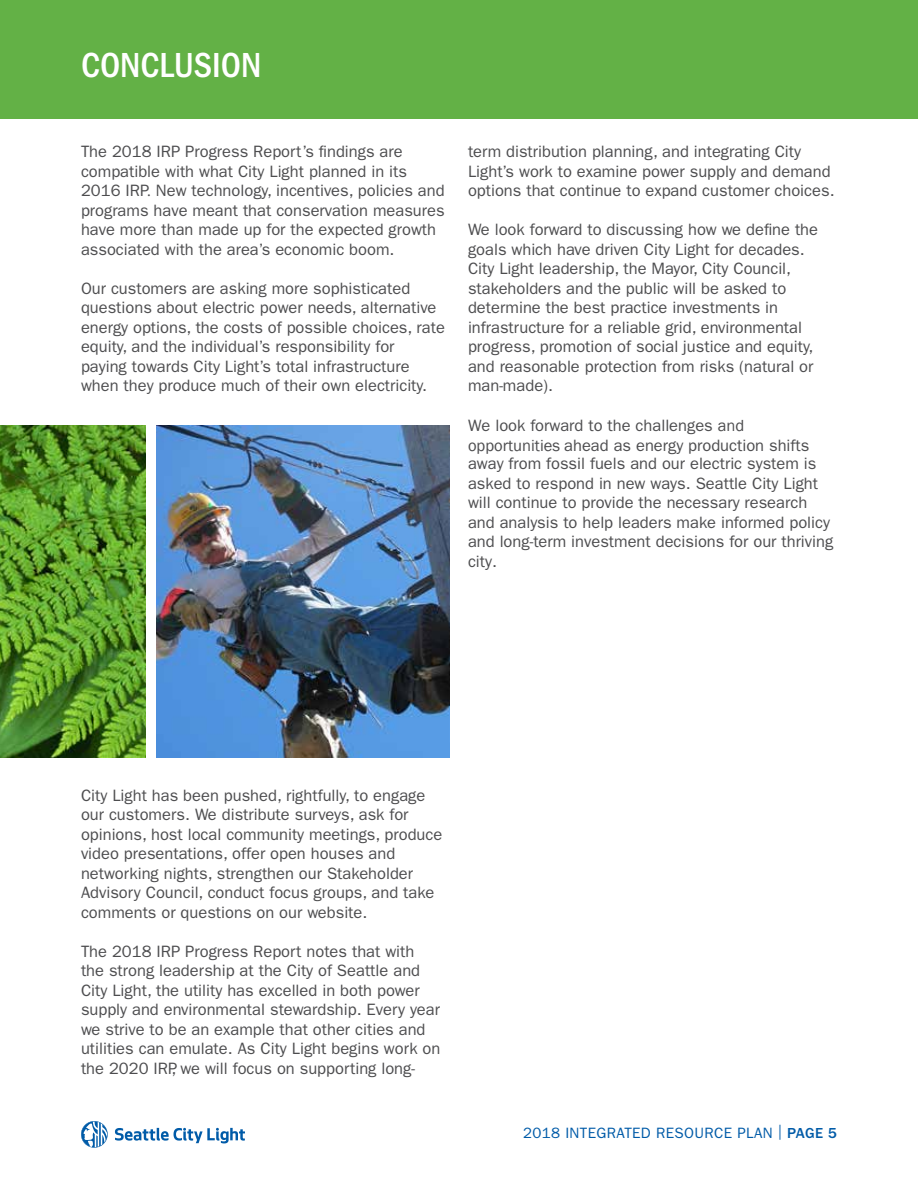
<style>
.page{position:relative;width:918px;height:1188px;background:#fff}
.page>*{position:absolute;margin:0;border:0;box-sizing:border-box;transform-origin:0 0}
.t1{font:500 condensed 36px "ITC Franklin Gothic Std";color:#fff}
.t2{font:16.5px/19.5px "ITC Franklin Gothic Std";color:#4d4d4f}
.t3{font:15px "ITC Franklin Gothic Std";letter-spacing:.025em;color:#005ba8}
.s1{font-family:"Minion Pro"}
.s2{font-family:"Franklin Gothic"}
.s3{font-weight:500}
</style>
<div class="page">
<svg style="left:115px;top:1128px;width:130px;height:15px"></svg>
<svg style="left:81px;top:1121px;width:27px;height:27px"></svg>
<img style="left:157px;top:426px;width:293px;height:331px">
<img style="left:0;top:426px;width:145px;height:331px">
<div style="left:0;top:0;width:918px;height:118px;background:#63b146"></div>
<h1 class="t1" style="left:81px;top:45px;width:182px">CONCLUSION</h1>
<p class="t2" style="left:81px;top:142px;width:365px">The 2018 IRP Progress Report’s findings are compatible with what City Light planned in its 2016 IRP<span class="s1">.</span> New technology, incentives, policies and programs have meant that conservation measures have more than made up for the expected growth associated with the area’s economic boom.</p>
<p class="t2" style="left:81px;top:278px;width:365px">Our customers are asking more sophisticated questions about electric power needs, alternative energy options, the costs of possible choices, rate equity, and the individual’s responsibility for<br>paying towards City Light’s total infrastructure when they produce much of their own electricity.</p>
<p class="t2" style="left:468px;top:142px;width:368px">term distribution planning, and integrating City<br>Light’s work to examine power supply and demand options that continue to expand customer choices.</p>
<p class="t2" style="left:468px;top:220px;width:352px">We look forward to discussing how we define the goals which have driven City Light for decades.<br>City Light leadership, the Mayor, City Council, stakeholders and the public will be asked to determine the best practice investments in infrastructure for a reliable grid, environmental progress, promotion of social justice and equity, and reasonable protection from risks (natural or man-made).</p>
<p class="t2" style="left:468px;top:416px;width:367px">We look forward to the challenges <span class="s2">and opportunities</span> ahead as energy production shifts away from fossil fuels and our electric system is asked to respond in new ways. Seattle City Light will continue to provide the necessary research and analysis to help leaders make informed policy and long-term investment decisions for our thriving city.</p>
<p class="t2" style="left:81px;top:785px;width:363px">City Light has been pushed, rightfully, to engage our customers. We distribute surveys, ask for opinions, host local community meetings, produce video presentations, offer open houses and networking nights, strengthen our Stakeholder Advisory Council, conduct focus groups, and take comments or questions on our website.</p>
<p class="t2" style="left:81px;top:941px;width:361px">The 2018 IRP Progress Report notes that with the strong leadership at the City of Seattle and City Light, the utility has excelled in both power supply and environmental stewardship. Every year we strive to be an example that other cities and utilities can emulate. As City Light begins work on the 2020 IRP, we will focus on supporting long-</p>
<p class="t3" style="left:523px;top:1124px;width:315px">2018 INTEGRATED RESOURCE PLAN | <span class="s3">PAGE 5</span></p>
</div>
